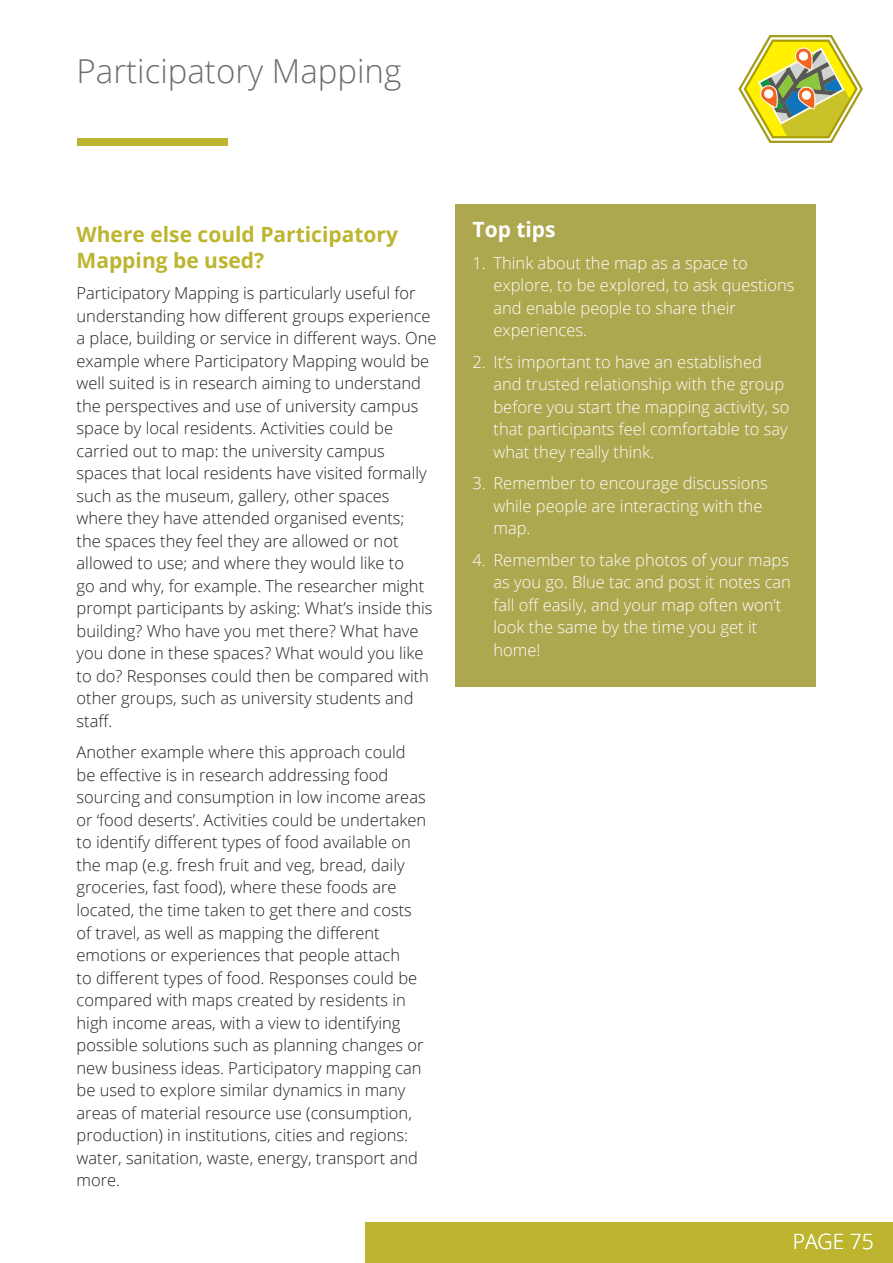
<style>
.page{position:relative;width:893px;height:1263px;background:#fff}
.page>*{position:absolute;margin:0;border:0;box-sizing:border-box;transform-origin:0 0}
.t1{font:300 33px "Open Sans";color:#6c6d70}
.Heading_debs{font:700 21px/25.5px "Open Sans";color:#bdb52f}
.heading_white{font:700 21px "Open Sans";color:#fff}
.t2{font:300 21px "Open Sans";color:#fff}
.Body_Text{font:300 16.5px/22.5px "Open Sans";color:#231f20}
.body_text_white{font:300 16.5px/22.5px "Open Sans";color:#fff}
</style>
<div class="page">
<svg style="left:738px;top:35px;width:125px;height:108px"></svg>
<div style="left:366px;top:1222px;width:527px;height:41px;background:#bdb52f"></div>
<div style="left:77px;top:138px;width:150px;height:8px;background:#bdb52f"></div>
<div style="left:455px;top:204px;width:361px;height:483px;background:#ada850"></div>
<h1 class="t1" style="left:77px;top:48px;width:326px">Participatory Mapping</h1>
<p class="Heading_debs" style="left:77px;top:221px;width:323px">Where else could Participatory<br>Mapping be used?</p>
<p class="Body_Text" style="left:77px;top:282px;width:362px">Participatory Mapping is particularly useful for understanding how different groups experience a place, building or service in different ways. One example where Participatory Mapping would be well suited is in research aiming to understand the perspectives and use of university campus space by local residents. Activities could be carried out to map: the university campus spaces that local residents have visited formally such as the museum, gallery, other spaces where they have attended organised events;<br>the spaces they feel they are allowed or not allowed to use; and where they would like to<br>go and why, for example. The researcher might prompt participants by asking: What’s inside this building? Who have you met there? What have you done in these spaces? What would you like to do? Responses could then be compared with other groups, such as university students and staff.</p>
<p class="Body_Text" style="left:77px;top:741px;width:351px">Another example where this approach could be effective is in research addressing food sourcing and consumption in low income areas or ‘food deserts’. Activities could be undertaken to identify different types of food available on the map (e.g. fresh fruit and veg, bread, daily groceries, fast food), where these foods are located, the time taken to get there and costs of travel, as well as mapping the different emotions or experiences that people attach<br>to different types of food. Responses could be compared with maps created by residents in high income areas, with a view to identifying possible solutions such as planning changes or new business ideas. Participatory mapping can be used to explore similar dynamics in many areas of material resource use (consumption, production) in institutions, cities and regions: water, sanitation, waste, energy, transport and more.</p>
<p class="heading_white" style="left:472px;top:215px;width:85px">Top tips</p>
<p class="body_text_white" style="left:493px;top:251px;width:302px;text-indent:-21px">1. Think about the map as a space to explore, to be explored, to ask questions and enable people to share their experiences.</p>
<p class="body_text_white" style="left:493px;top:350px;width:298px;text-indent:-21px">2. It’s important to have an established and trusted relationship with the group before you start the mapping activity, so that participants feel comfortable to say what they really think.</p>
<p class="body_text_white" style="left:493px;top:471px;width:276px;text-indent:-21px">3. Remember to encourage discussions while people are interacting with the map.</p>
<p class="body_text_white" style="left:493px;top:548px;width:299px;text-indent:-21px">4. Remember to take photos of your maps as you go. Blue tac and post it notes can fall off easily, and your map often won’t look the same by the time you get it home!</p>
<p class="t2" style="left:793px;top:1227px;width:83px">PAGE 75</p>
</div>
